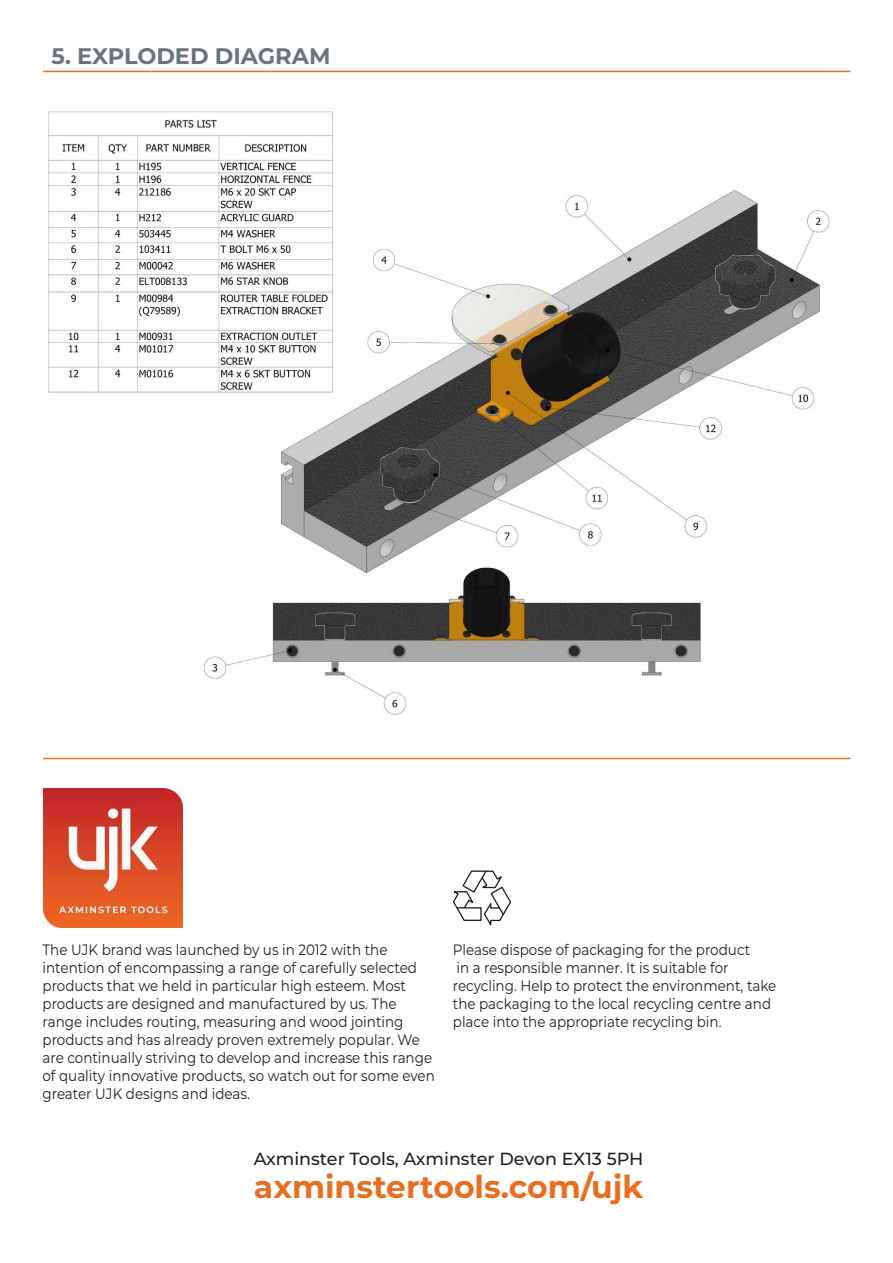
<style>
.page{position:relative;width:893px;height:1263px;background:#fff}
.page>*{position:absolute;margin:0;border:0;box-sizing:border-box;transform-origin:0 0}
.t1{font:700 31.5px "Montserrat";color:#e96e1f}
.t2{font:700 22.5px "Montserrat";color:#6a747b}
.t3{font:500 17.55px "Montserrat";color:#231f20}
.t4{font:15px/18px "Montserrat";color:#231f20;scale:.9 1}
</style>
<div class="page">
<img style="left:43px;top:788px;width:139px;height:139px">
<svg style="left:453px;top:870px;width:58px;height:55px"></svg>
<hr style="left:43px;top:758px;width:807px;height:1px;background:#e96e1f">
<hr style="left:43px;top:71px;width:807px;height:1px;background:#e96e1f">
<img style="left:48px;top:111px;width:782px;height:604px">
<h2 class="t2" style="left:52px;top:40px;width:280px">5. EXPLODED DIAGRAM</h2>
<p class="t4" style="left:43px;top:940px;width:437px">The UJK brand was launched by us in 2012 with the intention of encompassing a range of carefully selected products that we held in particular high esteem. Most products are designed and manufactured by us. The range includes routing, measuring and wood jointing products and has already proven extremely popular. We are continually striving to develop and increase this range of quality innovative products, so watch out for some even greater UJK designs and ideas.</p>
<p class="t4" style="left:453px;top:940px;width:361px">Please dispose of packaging for the product<br>in a responsible manner. It is suitable for recycling. Help to protect the environment, take the packaging to the local recycling centre and place into the appropriate recycling bin.</p>
<p class="t3" style="left:254px;top:1146px;width:391px">Axminster Tools, Axminster Devon EX13 5PH</p>
<h1 class="t1" style="left:254px;top:1164px;width:391px">axminstertools.com/ujk</h1>
</div>
